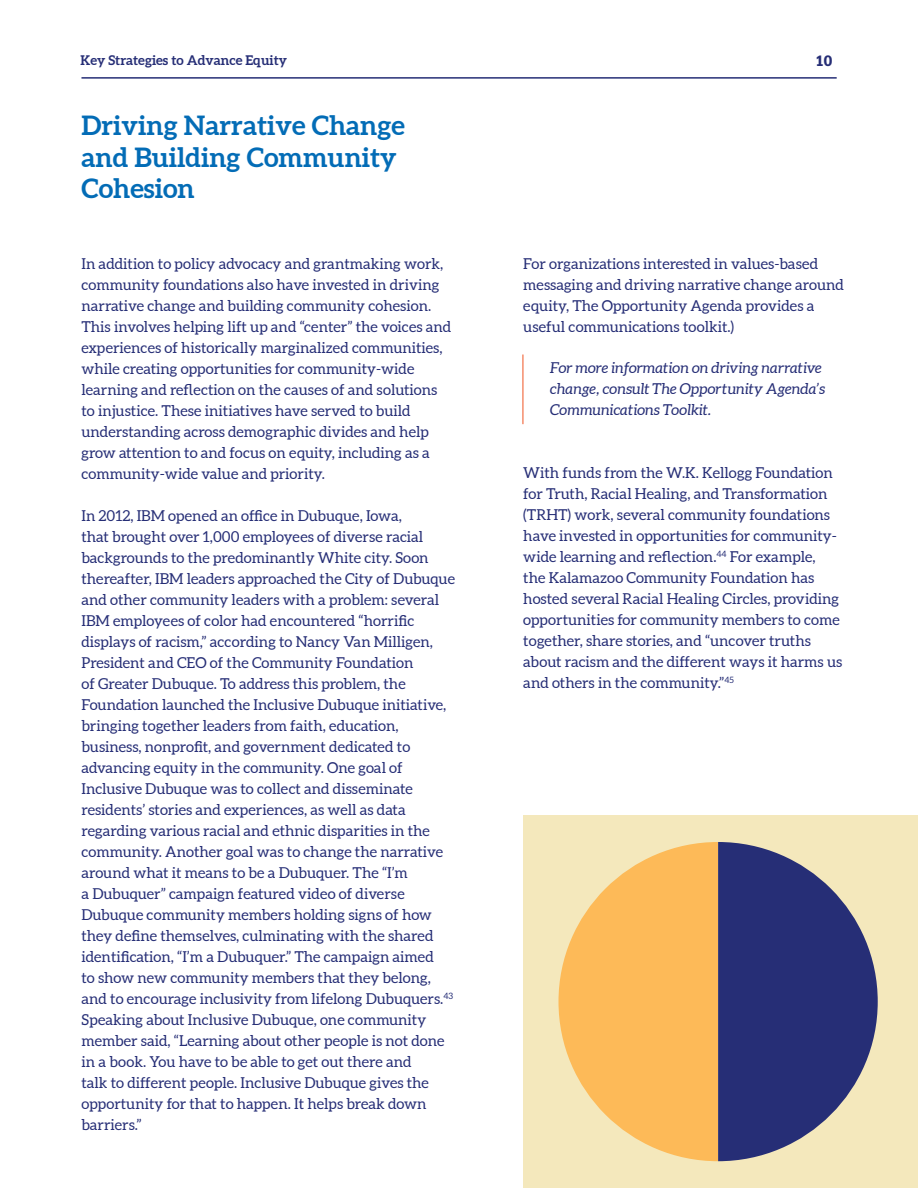
<style>
.page{position:relative;width:918px;height:1188px;background:#fff}
.page>*{position:absolute;margin:0;border:0;box-sizing:border-box;transform-origin:0 0}
.t1{font:700 27px/31.5px "Aleo";color:#036cb6}
.t2{font:15px/21px "Aleo";color:#262e76}
.t3{font:italic 15px/21px "Aleo";color:#262e76}
.t4{font:800 15px "Sarabun";color:#262e76}
.t5{font:700 13.5px "Aleo";color:#262e76}
</style>
<div class="page">
<hr style="left:81px;top:77px;width:756px;height:2px;background:#262e76">
<hr style="left:523px;top:355px;width:1px;height:69px;background:#f05323">
<div style="left:523px;top:815px;width:395px;height:373px;background:#f4e8bc"></div>
<svg style="left:559px;top:842px;width:159px;height:319px;fill:#fdba58"></svg>
<svg style="left:718px;top:842px;width:160px;height:319px;fill:#262e76"></svg>
<p class="t5" style="left:80px;top:52px;width:208px">Key Strategies to Advance Equity</p>
<p class="t4" style="left:815px;top:52px;width:19px">10</p>
<h1 class="t1" style="left:81px;top:111px;width:325px">Driving Narrative Change and Building Community<br>Cohesion</h1>
<p class="t2" style="left:81px;top:253px;width:371px">In addition to policy advocacy and grantmaking work, community foundations also have invested in driving narrative change and building community cohesion.<br>This involves helping lift up and “center” the voices and experiences of historically marginalized communities, while creating opportunities for community-wide learning and reflection on the causes of and solutions to injustice. These initiatives have served to build understanding across demographic divides and help grow attention to and focus on equity, including as a community-wide value and priority.</p>
<p class="t2" style="left:81px;top:505px;width:375px">In 2012, IBM opened an office in Dubuque, Iowa,<br>that brought over 1,000 employees of diverse racial backgrounds to the predominantly White city. Soon thereafter, IBM leaders approached the City of Dubuque and other community leaders with a problem: several IBM employees of color had encountered “horrific displays of racism,” according to Nancy Van Milligen, President and CEO of the Community Foundation<br>of Greater Dubuque. To address this problem, the Foundation launched the Inclusive Dubuque initiative, bringing together leaders from faith, education, business, nonprofit, and government dedicated to advancing equity in the community. One goal of Inclusive Dubuque was to collect and disseminate residents’ stories and experiences, as well as data regarding various racial and ethnic disparities in the community. Another goal was to change the narrative around what it means to be a Dubuquer. The “I’m<br>a Dubuquer” campaign featured video of diverse Dubuque community members holding signs of how they define themselves, culminating with the shared identification, “I’m a Dubuquer.” The campaign aimed<br>to show new community members that they belong, and to encourage inclusivity from lifelong Dubuquers.<sup>43<br></sup>Speaking about Inclusive Dubuque, one community member said, “Learning about other people is not done in a book. You have to be able to get out there and<br>talk to different people. Inclusive Dubuque gives the opportunity for that to happen. It helps break down barriers.”</p>
<p class="t2" style="left:523px;top:253px;width:322px">For organizations interested in values-based messaging and driving narrative change around equity, The Opportunity Agenda provides a useful communications toolkit.)</p>
<p class="t3" style="left:550px;top:358px;width:277px">For more information on driving narrative change, consult The Opportunity Agenda’s<br>Communications Toolkit.</p>
<p class="t2" style="left:523px;top:462px;width:320px">With funds from the W.K. Kellogg Foundation for Truth, Racial Healing, and Transformation (TRHT) work, several community foundations have invested in opportunities for community&shy;wide learning and reflection.<sup>44</sup> For example,<br>the Kalamazoo Community Foundation has hosted several Racial Healing Circles, providing opportunities for community members to come together, share stories, and “uncover truths about racism and the different ways it harms us and others in the community.”<sup>45</sup></p>
</div>
